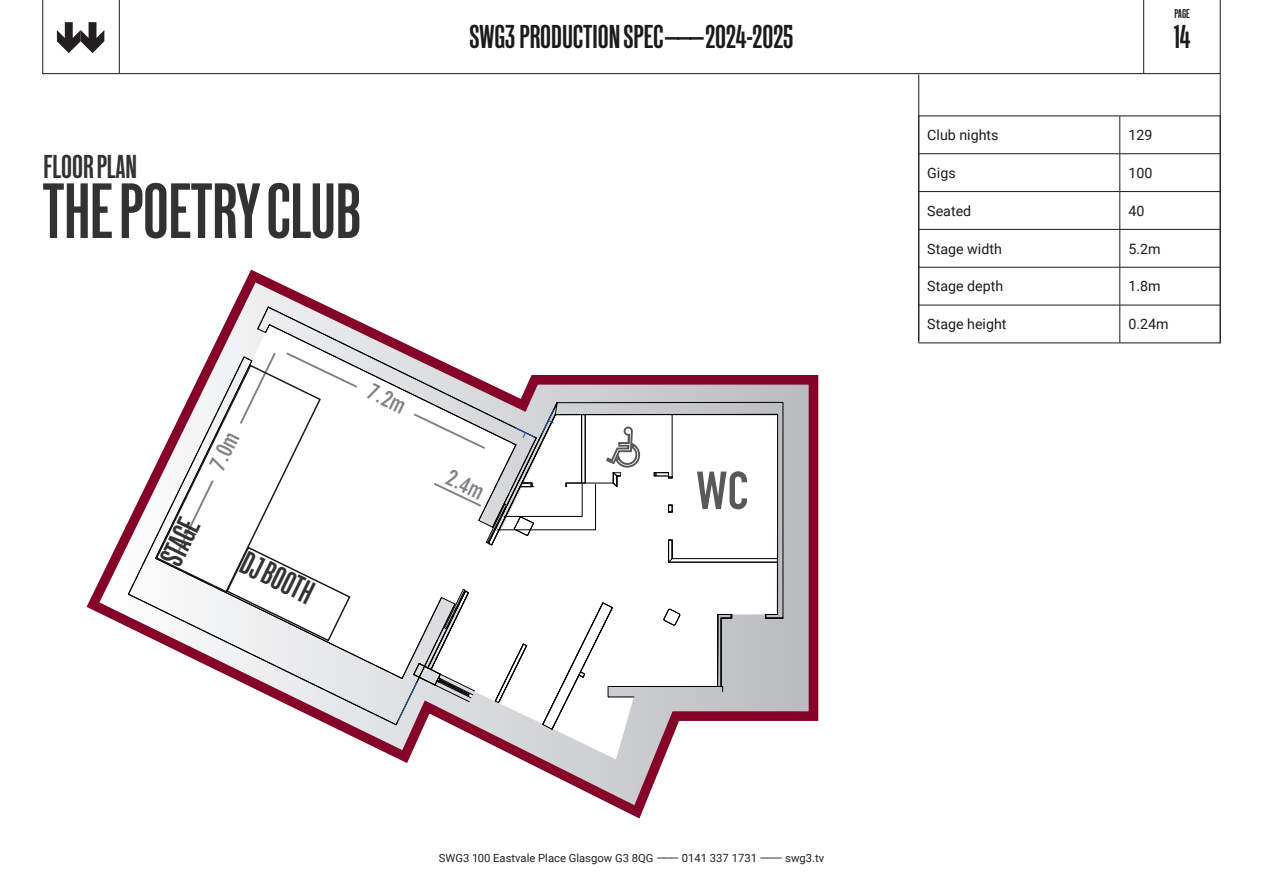
<style>
.page{position:relative;width:1263px;height:893px;background:#fff}
.page>*{position:absolute;margin:0;border:0;box-sizing:border-box;transform-origin:0 0}
.Heading_1{font:78px "New Grotesk Square THREE";letter-spacing:-.005em;color:#313232}
.t1{font:52.65px "DIN Engschrift";color:#57585a}
.t2{font:33px "New Grotesk Square THREE";color:#1a1b1b}
.Heading_2{font:33px "New Grotesk Square THREE";color:#313232}
.t3{font:700 condensed 23.1px "DIN Neuzeit Grotesk";color:#808285}
.Body_Text{font:14.25px "Roboto";color:#1a1b1b}
.t4{font:12.75px "New Grotesk Square THREE";color:#1a1b1b}
.t5{font:11.25px "Roboto";color:#231f20}
</style>
<div class="page">
<svg style="left:43px;top:0;width:1177px;height:74px"></svg>
<svg style="left:57px;top:22px;width:47px;height:31px"></svg>
<hr style="left:119px;top:0;width:1px;height:73px;background:#1a1b1b">
<hr style="left:1143px;top:0;width:1px;height:74px;background:#1a1b1b">
<svg style="left:86px;top:269px;width:733px;height:550px"></svg>
<svg style="left:99px;top:282px;width:710px;height:523px"></svg>
<svg style="left:155px;top:325px;width:622px;height:434px"></svg>
<hr style="left:610px;top:686px;width:113px;height:1px;background:#000001">
<svg style="left:641px;top:402px;width:142px;height:216px"></svg>
<svg style="left:654px;top:414px;width:129px;height:277px"></svg>
<hr style="left:555px;top:414px;width:223px;height:1px;background:#000001">
<hr style="left:918px;top:116px;width:202px;height:1px;background:#1a1b1b">
<hr style="left:1120px;top:116px;width:100px;height:1px;background:#1a1b1b">
<hr style="left:1119px;top:116px;width:1px;height:37px;background:#1a1b1b">
<hr style="left:918px;top:153px;width:202px;height:1px;background:#1a1b1b">
<hr style="left:1120px;top:153px;width:100px;height:1px;background:#1a1b1b">
<hr style="left:1119px;top:154px;width:1px;height:37px;background:#1a1b1b">
<hr style="left:918px;top:191px;width:202px;height:1px;background:#1a1b1b">
<hr style="left:1120px;top:191px;width:100px;height:1px;background:#1a1b1b">
<hr style="left:1119px;top:192px;width:1px;height:37px;background:#1a1b1b">
<hr style="left:918px;top:229px;width:202px;height:1px;background:#1a1b1b">
<hr style="left:1120px;top:229px;width:100px;height:1px;background:#1a1b1b">
<hr style="left:1119px;top:230px;width:1px;height:37px;background:#1a1b1b">
<hr style="left:918px;top:267px;width:202px;height:1px;background:#1a1b1b">
<hr style="left:1120px;top:267px;width:100px;height:1px;background:#1a1b1b">
<hr style="left:1119px;top:267px;width:1px;height:38px;background:#1a1b1b">
<hr style="left:918px;top:305px;width:202px;height:1px;background:#1a1b1b">
<hr style="left:918px;top:305px;width:1px;height:38px;background:#1a1b1b">
<hr style="left:1120px;top:305px;width:100px;height:1px;background:#1a1b1b">
<hr style="left:1119px;top:305px;width:1px;height:38px;background:#1a1b1b">
<hr style="left:918px;top:343px;width:202px;height:1px;background:#1a1b1b">
<hr style="left:1120px;top:343px;width:100px;height:1px;background:#1a1b1b">
<hr style="left:918px;top:75px;width:1px;height:266px;background:#1a1b1b">
<hr style="left:1220px;top:74px;width:1px;height:269px;background:#1a1b1b">
<svg style="left:128px;top:306px;width:513px;height:424px"></svg>
<p class="Heading_2" style="left:44px;top:148px;width:95px">FLOOR PLAN</p>
<p class="Heading_1" style="left:43px;top:166px;width:320px">THE POETRY CLUB</p>
<h3 class="t2" style="left:469px;top:18px;width:325px">SWG3 PRODUCTION SPEC ———2024-2025</h3>
<p class="t3" style="left:204px;top:462px;width:40px;rotate:-64deg">7.0m</p>
<p class="Heading_2" style="left:153px;top:555px;width:49px;rotate:-64deg">STAGE</p>
<p class="Heading_2" style="left:251px;top:543px;width:78px;rotate:26deg">DJ BOOTH</p>
<p class="t3" style="left:375px;top:378px;width:40px;rotate:26deg">7.2m</p>
<p class="t3" style="left:454px;top:464px;width:40px;rotate:26deg">2.4m</p>
<p class="t1" style="left:696px;top:460px;width:54px">WC</p>
<p class="t5" style="left:439px;top:850px;width:387px">SWG3 100 Eastvale Place Glasgow G3 8QG ——— 0141 337 1731 ——— swg3.tv</p>
<p class="t4" style="left:1174px;top:6px;width:17px">PAGE</p>
<h3 class="t2" style="left:1174px;top:18px;width:18px">14</h3>
<p class="Body_Text" style="left:927px;top:125px;width:73px">Club nights</p>
<p class="Body_Text" style="left:1128px;top:125px;width:26px">129</p>
<p class="Body_Text" style="left:927px;top:163px;width:30px">Gigs</p>
<p class="Body_Text" style="left:1128px;top:163px;width:26px">100</p>
<p class="Body_Text" style="left:927px;top:201px;width:46px">Seated</p>
<p class="Body_Text" style="left:1128px;top:201px;width:18px">40</p>
<p class="Body_Text" style="left:927px;top:239px;width:76px">Stage width</p>
<p class="Body_Text" style="left:1128px;top:239px;width:34px">5.2m</p>
<p class="Body_Text" style="left:927px;top:276px;width:78px">Stage depth</p>
<p class="Body_Text" style="left:1128px;top:276px;width:34px">1.8m</p>
<p class="Body_Text" style="left:927px;top:314px;width:81px">Stage height</p>
<p class="Body_Text" style="left:1128px;top:314px;width:42px">0.24m</p>
</div>
